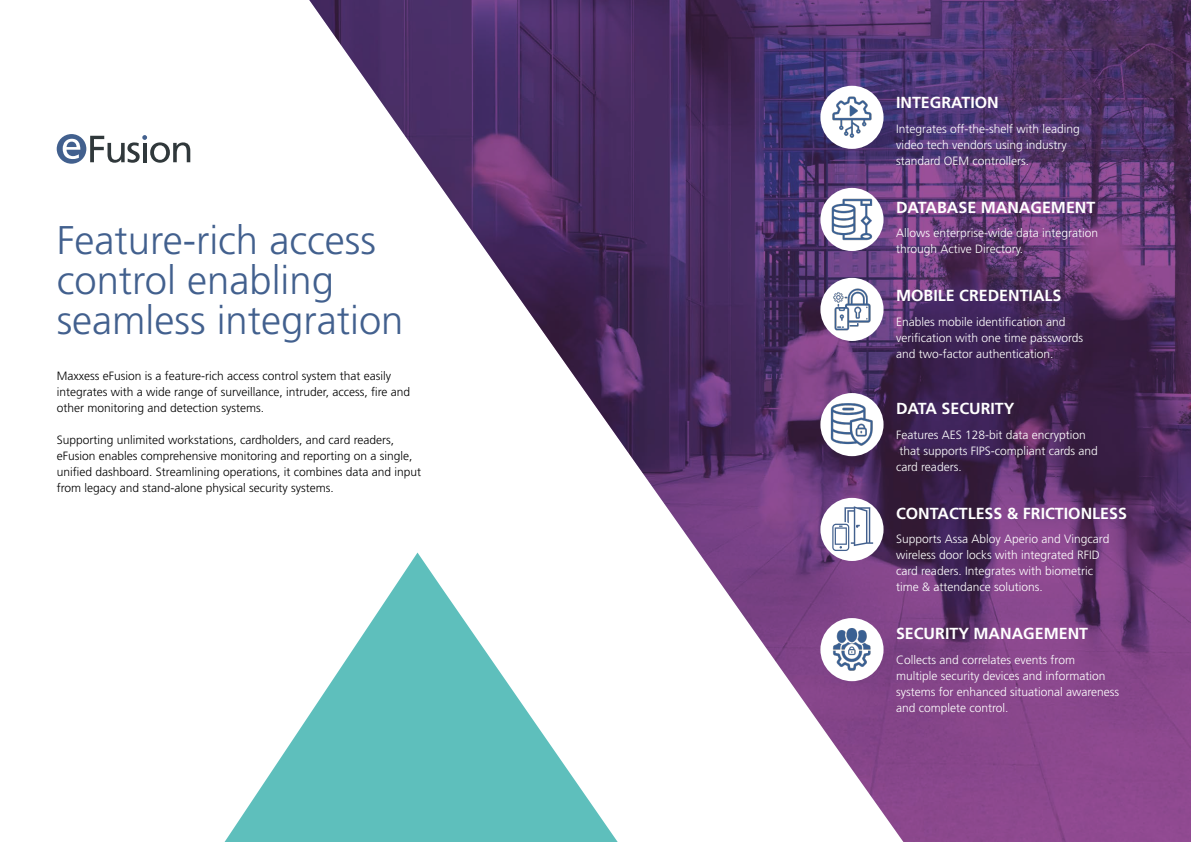
<style>
.page{position:relative;width:1191px;height:842px;background:#fff}
.page>*{position:absolute;margin:0;border:0;box-sizing:border-box;transform-origin:0 0}
.t1{font:300 40px/40px "Frutiger";color:#42608e}
.t2{font:700 16px "Frutiger";color:#fff}
.t3{font:300 12px/16px "Frutiger";color:#fff}
.t4{font:300 12px/16px "Frutiger";color:#000}
</style>
<div class="page">
<svg style="left:224px;top:721px;width:81px;height:121px"></svg>
<img style="left:309px;top:0;width:882px;height:842px">
<div style="left:820px;top:86px;width:63px;height:63px;background:#fff;border-radius:50%"></div>
<div style="left:820px;top:188px;width:63px;height:63px;background:#fff;border-radius:50%"></div>
<div style="left:820px;top:278px;width:63px;height:63px;background:#fff;border-radius:50%"></div>
<div style="left:820px;top:393px;width:63px;height:63px;background:#fff;border-radius:50%"></div>
<div style="left:820px;top:498px;width:63px;height:63px;background:#fff;border-radius:50%"></div>
<div style="left:820px;top:618px;width:63px;height:63px;background:#fff;border-radius:50%"></div>
<img style="left:827px;top:93px;width:49px;height:49px">
<img style="left:827px;top:195px;width:49px;height:49px">
<img style="left:827px;top:285px;width:49px;height:49px">
<img style="left:827px;top:625px;width:49px;height:49px">
<img style="left:827px;top:400px;width:49px;height:49px">
<div style="left:57px;top:134px;width:29px;height:30px;background:#42608e;border-radius:50%"></div>
<svg style="left:63px;top:139px;width:17px;height:20px"></svg>
<svg style="left:90px;top:135px;width:100px;height:28px"></svg>
<svg style="left:832px;top:506px;width:41px;height:45px"></svg>
<h1 class="t1" style="left:57px;top:220px;width:348px">Feature-rich access control enabling seamless integration</h1>
<p class="t4" style="left:57px;top:367px;width:355px">Maxxess eFusion is a feature-rich access control system that easily integrates with a wide range of surveillance, intruder, access, fire and other monitoring and detection systems.</p>
<p class="t4" style="left:57px;top:431px;width:366px">Supporting unlimited workstations, cardholders, and card readers, eFusion enables comprehensive monitoring and reporting on a single, unified dashboard. Streamlining operations, it combines data and input from legacy and stand-alone physical security systems.</p>
<h2 class="t2" style="left:896px;top:93px;width:104px">INTEGRATION</h2>
<p class="t3" style="left:896px;top:120px;width:185px">Integrates off-the-shelf with leading video tech vendors using industry standard OEM controllers.</p>
<h2 class="t2" style="left:896px;top:198px;width:201px">DATABASE MANAGEMENT</h2>
<p class="t3" style="left:896px;top:225px;width:204px">Allows enterprise-wide data integration through Active Directory.</p>
<h2 class="t2" style="left:896px;top:286px;width:167px">MOBILE CREDENTIALS</h2>
<p class="t3" style="left:896px;top:313px;width:189px">Enables mobile identification and verification with one time passwords and two-factor authentication.</p>
<h2 class="t2" style="left:896px;top:399px;width:120px">DATA SECURITY</h2>
<p class="t3" style="left:896px;top:426px;width:203px">Features AES 128-bit data encryption that supports FIPS-compliant cards and card readers.</p>
<h2 class="t2" style="left:896px;top:504px;width:232px">CONTACTLESS &amp; FRICTIONLESS</h2>
<p class="t3" style="left:896px;top:531px;width:215px">Supports Assa Abloy Aperio and Vingcard wireless door locks with integrated RFID card readers. Integrates with biometric time &amp; attendance solutions.</p>
<h2 class="t2" style="left:896px;top:624px;width:194px">SECURITY MANAGEMENT</h2>
<p class="t3" style="left:896px;top:651px;width:225px">Collects and correlates events from multiple security devices and information systems for enhanced situational awareness and complete control.</p>
</div>
